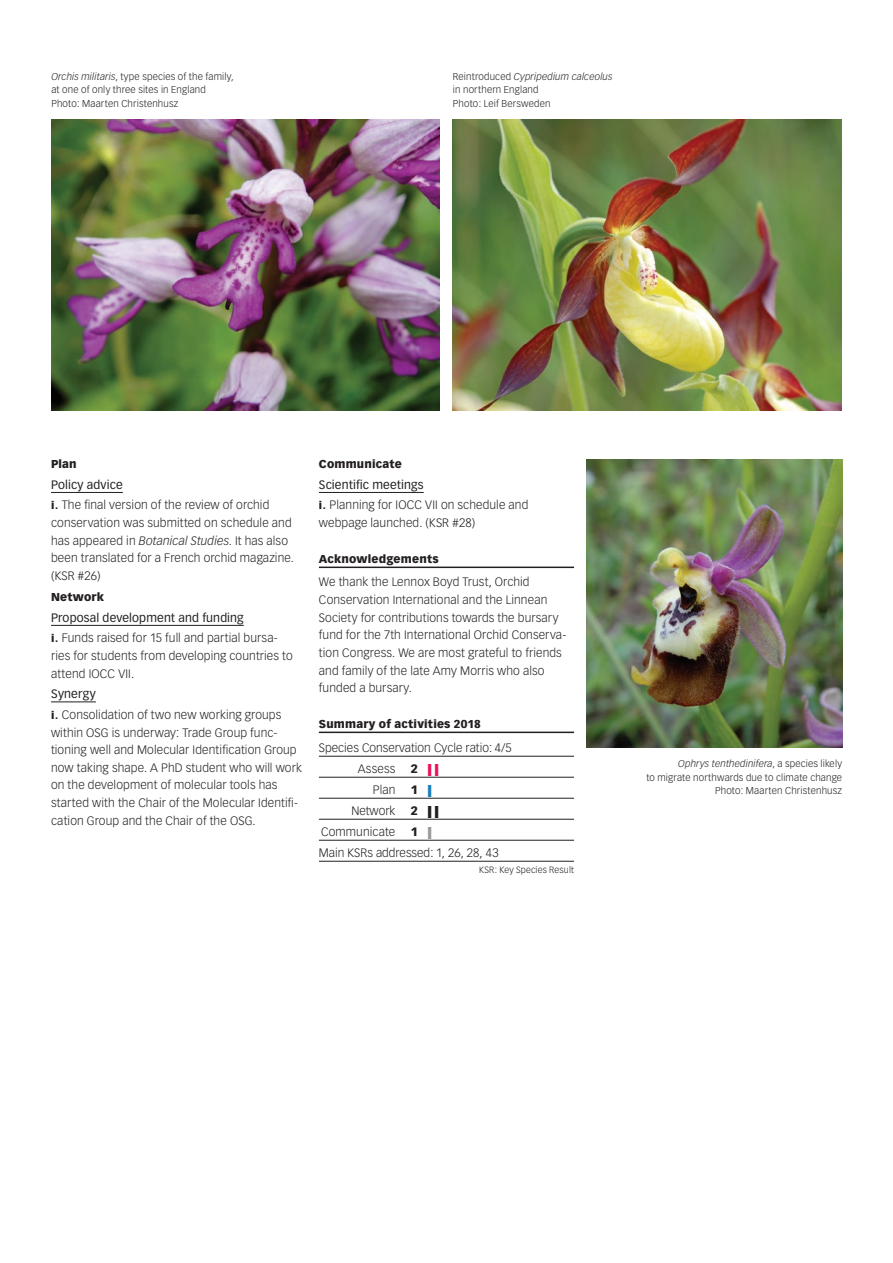
<style>
.page{position:relative;width:893px;height:1263px;background:#fff}
.page>*{position:absolute;margin:0;border:0;box-sizing:border-box;transform-origin:0 0}
.t1{font:300 12px/17.7px "Vectora LH";letter-spacing:.01em;color:#231f20}
.t2{font:900 12px "Vectora LH";color:#231f20}
.t3{font:900 12px "Vectora LH";color:#ed105b;scale:2.2 1}
.t4{font:900 11.25px "Vectora LH";letter-spacing:.015em;color:#231f20}
.t5{font:300 9.75px/13.5px "Vectora LH";letter-spacing:.015em;color:#231f20}
.t6{font:300 9px "Vectora LH";letter-spacing:.015em;color:#231f20}
.s1{font-style:italic}
.s2{font-weight:400}
.s3{font-weight:900;font-size:10.5px}
.s4{color:#231f20}
.s5{color:#197ebe}
.s6{font-weight:900}
.s7{font-weight:900;color:#9a9899}
</style>
<div class="page">
<hr style="left:51px;top:492px;width:72px;height:1px;background:#231f20">
<hr style="left:51px;top:625px;width:193px;height:1px;background:#231f20">
<hr style="left:51px;top:702px;width:45px;height:1px;background:#231f20">
<hr style="left:319px;top:492px;width:105px;height:1px;background:#231f20">
<hr style="left:319px;top:567px;width:255px;height:1px;background:#231f20">
<hr style="left:319px;top:732px;width:255px;height:1px;background:#231f20">
<hr style="left:319px;top:756px;width:255px;height:1px;background:#231f20">
<hr style="left:319px;top:777px;width:255px;height:1px;background:#231f20">
<hr style="left:319px;top:798px;width:255px;height:1px;background:#231f20">
<hr style="left:319px;top:819px;width:255px;height:1px;background:#231f20">
<hr style="left:319px;top:840px;width:255px;height:1px;background:#231f20">
<hr style="left:319px;top:861px;width:255px;height:1px;background:#231f20">
<img style="left:51px;top:119px;width:389px;height:292px">
<img style="left:453px;top:120px;width:389px;height:291px">
<img style="left:587px;top:459px;width:255px;height:288px">
<p class="t5" style="left:51px;top:70px;width:184px"><span class="s1">Orchis militaris</span>, type species of the family, at one of only three sites in England<br>Photo: Maarten Christenhusz</p>
<p class="t5" style="left:453px;top:70px;width:161px">Reintroduced <span class="s1">Cypripedium calceolus </span>in northern England<br>Photo: Leif Bersweden</p>
<p class="t4" style="left:51px;top:457px;width:27px">Plan</p>
<p class="t1" style="left:51px;top:474px;width:220px;line-height:20.7px"><span class="s2">Policy advice<br></span><span class="s3">i.</span> The final version of the review of orchid</p>
<p class="t1" style="left:51px;top:514px;width:244px">conservation was submitted on schedule and has appeared in <span class="s1">Botanical Studies</span>. It has also been translated for a French orchid magazine. (KSR #26)</p>
<p class="t4" style="left:51px;top:590px;width:55px">Network</p>
<p class="t1" style="left:51px;top:607px;width:228px;line-height:20.7px"><span class="s2">Proposal development and funding<br></span><span class="s3">i.</span> Funds raised for 15 full and partial bursa-</p>
<p class="t1" style="left:51px;top:647px;width:243px">ries for students from developing countries to attend IOCC VII.</p>
<p class="t1" style="left:51px;top:684px;width:232px;line-height:20.5px"><span class="s2">Synergy<br></span><span class="s3">i.</span> Consolidation of two new working groups</p>
<p class="t1" style="left:51px;top:724px;width:252px">within OSG is underway: Trade Group func&shy;tioning well and Molecular Identification Group now taking shape. A PhD student who will work on the development of molecular tools has started with the Chair of the Molecular Identifi&shy;cation Group and the Chair of the OSG.</p>
<p class="t4" style="left:319px;top:457px;width:85px">Communicate</p>
<p class="t1" style="left:319px;top:474px;width:211px;line-height:20.7px"><span class="s2">Scientific meetings<br></span><span class="s3">i.</span> Planning for IOCC VII on schedule and</p>
<p class="t1" style="left:319px;top:514px;width:158px">webpage launched. (KSR #28)</p>
<p class="t4" style="left:319px;top:552px;width:121px">Acknowledgements</p>
<p class="t1" style="left:319px;top:573px;width:249px">We thank the Lennox Boyd Trust, Orchid Conservation International and the Linnean Society for contributions towards the bursary fund for the 7th International Orchid Conserva&shy;tion Congress. We are most grateful to friends and family of the late Amy Morris who also funded a bursary.</p>
<p class="t4" style="left:319px;top:717px;width:163px">Summary of activities 2018</p>
<p class="t1" style="left:358px;top:737px;width:155px;line-height:21px;text-indent:-39px">Species Conservation Cycle ratio: 4/5<br>Assess</p>
<p class="t3" style="left:411px;top:761px;width:15px"><span class="s4">2</span> ||</p>
<p class="t1" style="left:373px;top:781px;width:24px">Plan</p>
<p class="t2" style="left:411px;top:782px;width:23px">1 <span class="s5">|</span></p>
<p class="t1" style="left:351px;top:802px;width:46px">Network</p>
<p class="t2" style="left:411px;top:803px;width:30px">2 ||</p>
<p class="t1" style="left:321px;top:823px;width:76px">Communicate</p>
<p class="t1" style="left:319px;top:821px;width:181px;line-height:21px;text-indent:92px"><span class="s6">1</span> <span class="s7">|<br></span>Main KSRs addressed: 1, 26, 28, 43</p>
<p class="t6" style="left:479px;top:865px;width:96px">KSR: Key Species Result</p>
<p class="t5" style="left:646px;top:757px;width:197px;text-align:right"><span class="s1">Ophrys tenthedinifera</span>, a species likely<br>to migrate northwards due to climate change<br>Photo: Maarten Christenhusz</p>
</div>
